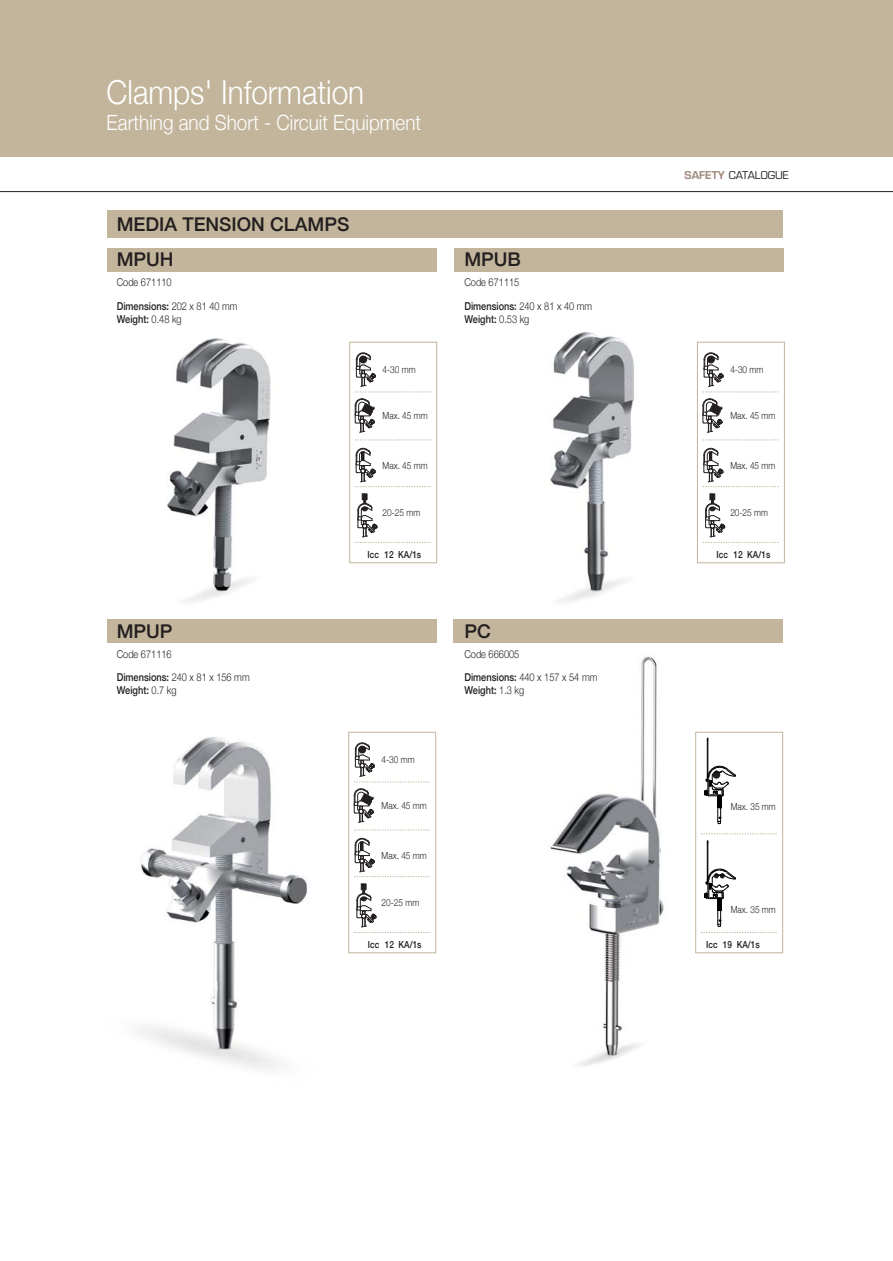
<style>
.page{position:relative;width:893px;height:1261px;background:#fff}
.page>*{position:absolute;margin:0;border:0;box-sizing:border-box;transform-origin:0 0}
.t1{font:300 33px "Helvetica Neue";color:#fff;scale:.9 1}
.t2{font:300 21px "Helvetica Neue";color:#fff;scale:.9 1}
.t3{font:500 18.9px/35.5px "Helvetica Neue";color:#231f20}
.t4{font:500 10.8px/13px "Helvetica Neue";color:#231f20;scale:.85 1}
.t5{font:300 10.8px "Helvetica Neue";color:#231f20;scale:.85 1}
.t6{font:10.5px "Eurostile";color:#231f20}
.t7{font:300 9.75px "Helvetica Neue";color:#231f20;scale:.85 1}
.t8{font:500 9.75px "Helvetica Neue";color:#231f20;scale:.85 1}
.s1{font-weight:300}
.s2{font-weight:600;color:#9b8578}
</style>
<div class="page">
<div style="left:0;top:0;width:892px;height:157px;background:#c2b59b"></div>
<hr style="left:0;top:191px;width:892px;height:1px;background:#231f20">
<img style="left:549px;top:657px;width:115px;height:409px">
<div style="left:348px;top:731px;width:88px;height:221px;border:1px solid #c2b59b"></div>
<svg style="left:354px;top:829px;width:76px;height:1px"></svg>
<svg style="left:354px;top:742px;width:76px;height:40px"></svg>
<svg style="left:354px;top:788px;width:20px;height:34px"></svg>
<svg style="left:354px;top:837px;width:76px;height:40px"></svg>
<svg style="left:356px;top:883px;width:21px;height:45px"></svg>
<img style="left:139px;top:736px;width:169px;height:333px">
<div style="left:349px;top:342px;width:88px;height:221px;border:1px solid #c2b59b"></div>
<svg style="left:355px;top:439px;width:76px;height:1px"></svg>
<svg style="left:355px;top:352px;width:76px;height:40px"></svg>
<svg style="left:355px;top:398px;width:20px;height:34px"></svg>
<svg style="left:355px;top:447px;width:76px;height:40px"></svg>
<svg style="left:355px;top:493px;width:76px;height:50px"></svg>
<div style="left:697px;top:342px;width:87px;height:221px;border:1px solid #c2b59b"></div>
<svg style="left:702px;top:439px;width:77px;height:1px"></svg>
<svg style="left:702px;top:352px;width:77px;height:40px"></svg>
<svg style="left:702px;top:398px;width:20px;height:34px"></svg>
<svg style="left:702px;top:447px;width:77px;height:40px"></svg>
<svg style="left:702px;top:493px;width:77px;height:50px"></svg>
<img style="left:550px;top:332px;width:84px;height:271px">
<img style="left:167px;top:338px;width:104px;height:264px">
<div style="left:454px;top:248px;width:329px;height:23px;background:#c2b59b"></div>
<div style="left:107px;top:210px;width:676px;height:27px;background:#c2b59b"></div>
<div style="left:107px;top:248px;width:329px;height:23px;background:#c2b59b"></div>
<div style="left:107px;top:619px;width:329px;height:24px;background:#c2b59b"></div>
<div style="left:453px;top:619px;width:329px;height:24px;background:#c2b59b"></div>
<div style="left:695px;top:731px;width:87px;height:221px;border:1px solid #c2b59b"></div>
<svg style="left:701px;top:833px;width:76px;height:1px"></svg>
<hr style="left:707px;top:740px;width:1px;height:36px;background:#000">
<svg style="left:704px;top:765px;width:32px;height:59px"></svg>
<hr style="left:707px;top:842px;width:1px;height:36px;background:#000">
<svg style="left:704px;top:868px;width:32px;height:59px"></svg>
<h1 class="t1" style="left:107px;top:72px;width:288px">Clamps' Information</h1>
<h2 class="t2" style="left:107px;top:109px;width:351px">Earthing and Short - Circuit Equipment</h2>
<h3 class="t3" style="left:117px;top:206px;width:234px">MEDIA TENSION CLAMPS<br>MPUH</h3>
<p class="t5" style="left:117px;top:276px;width:66px">Code 671110</p>
<h3 class="t3" style="left:464px;top:241px;width:58px">MPUB</h3>
<p class="t5" style="left:464px;top:275px;width:66px">Code 671115</p>
<p class="t4" style="left:117px;top:299px;width:144px">Dimensions: <span class="s1">202 x 81 40 mm<br></span>Weight: <span class="s1">0.48 kg</span></p>
<p class="t4" style="left:464px;top:299px;width:152px">Dimensions: <span class="s1">240 x 81 x 40 mm<br></span>Weight: <span class="s1">0.53 kg</span></p>
<p class="t7" style="left:382px;top:364px;width:40px">4-30 mm</p>
<p class="t7" style="left:382px;top:409px;width:54px">Max. 45 mm</p>
<p class="t7" style="left:382px;top:459px;width:54px">Max. 45 mm</p>
<p class="t7" style="left:382px;top:506px;width:46px">20-25 mm</p>
<h3 class="t3" style="left:117px;top:613px;width:57px">MPUP</h3>
<p class="t5" style="left:117px;top:647px;width:66px">Code 671116</p>
<p class="t8" style="left:367px;top:548px;width:65px">Icc 12 KA/1s</p>
<h3 class="t3" style="left:464px;top:613px;width:28px">PC</h3>
<p class="t5" style="left:464px;top:647px;width:66px">Code 666005</p>
<p class="t4" style="left:117px;top:669px;width:158px">Dimensions: <span class="s1">240 x 81 x 156 mm<br></span>Weight: <span class="s1">0.7 kg</span></p>
<p class="t4" style="left:464px;top:669px;width:158px">Dimensions: <span class="s1">440 x 157 x 54 mm<br></span>Weight: <span class="s1">1.3 kg</span></p>
<p class="t7" style="left:381px;top:753px;width:40px">4-30 mm</p>
<p class="t7" style="left:381px;top:799px;width:54px">Max. 45 mm</p>
<p class="t7" style="left:381px;top:849px;width:54px">Max. 45 mm</p>
<p class="t7" style="left:381px;top:896px;width:46px">20-25 mm</p>
<p class="t8" style="left:368px;top:938px;width:65px">Icc 12 KA/1s</p>
<p class="t6" style="left:684px;top:171px;width:106px"><span class="s2">SAFETY</span> CATALOGUE</p>
<p class="t7" style="left:730px;top:364px;width:40px">4-30 mm</p>
<p class="t7" style="left:730px;top:409px;width:54px">Max. 45 mm</p>
<p class="t7" style="left:730px;top:459px;width:54px">Max. 45 mm</p>
<p class="t7" style="left:730px;top:506px;width:46px">20-25 mm</p>
<p class="t8" style="left:716px;top:548px;width:65px">Icc 12 KA/1s</p>
<p class="t7" style="left:730px;top:800px;width:54px">Max. 35 mm</p>
<p class="t7" style="left:730px;top:902px;width:54px">Max. 35 mm</p>
<p class="t8" style="left:706px;top:938px;width:65px">Icc 19 KA/1s</p>
</div>
